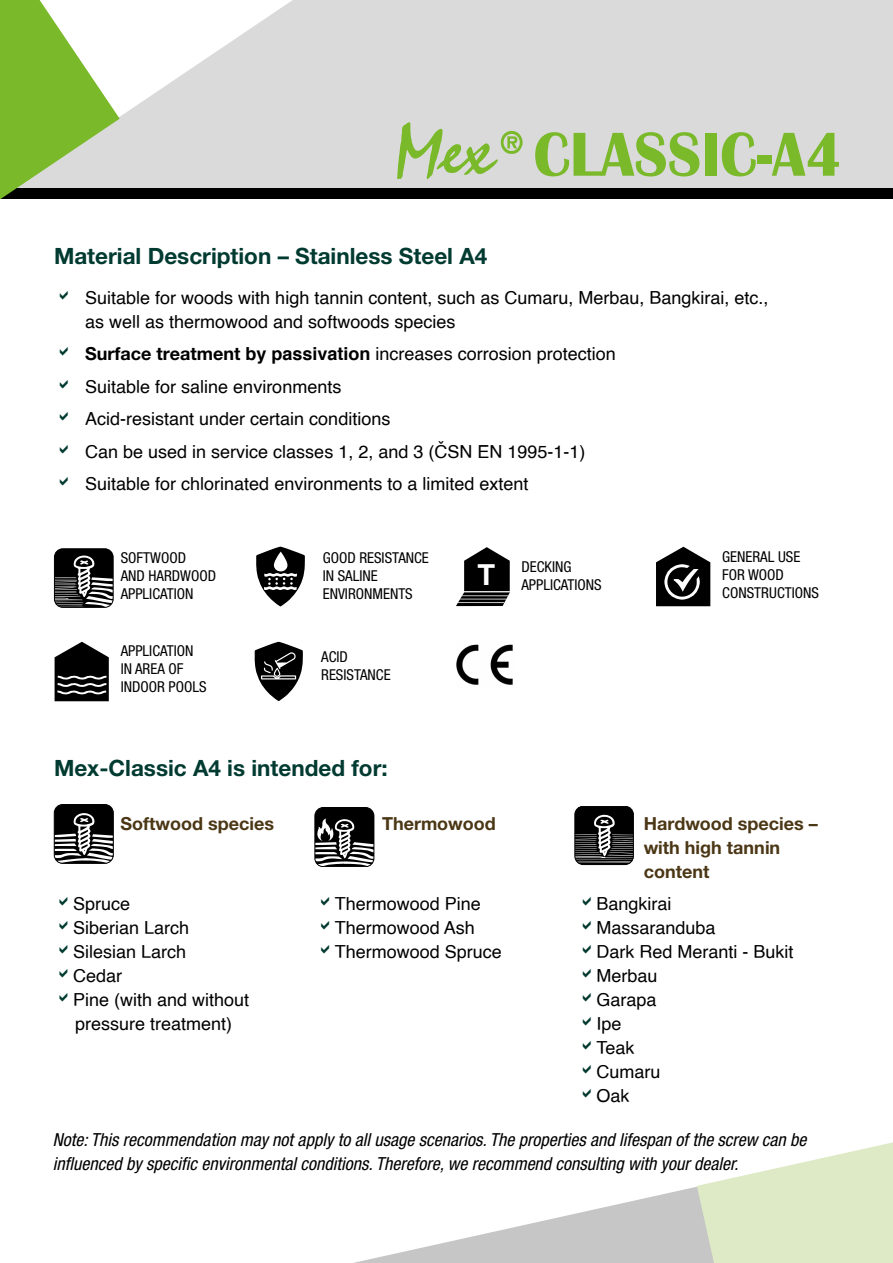
<style>
.page{position:relative;width:893px;height:1263px;background:#fff}
.page>*{position:absolute;margin:0;border:0;box-sizing:border-box;transform-origin:0 0}
.t1{font:700 64.2px "Britannic";color:#7ab929;scale:.95 1}
.t2{font:700 22.5px "Helvetica Neue LT Pro";color:#003a30}
.t3{font:18px/24px "Helvetica";color:#000}
.t4{font:italic condensed 18px/24px "Helvetica Neue LT Pro";color:#000}
.t5{font:700 18px/24px "Helvetica Neue LT Pro";color:#4b3715}
.t6{font:condensed 15px/18px "Helvetica Neue LT Pro";color:#000}
.s1{font-family:"Helvetica Neue LT Pro";font-weight:700}
.s2{font-weight:700}
.s3{font-family:"Helvetica";font-weight:700;font-stretch:normal;font-size:28.95px;color:#fff}
</style>
<div class="page">
<div style="left:0;top:0;width:893px;height:198px;background:#dadada"></div>
<div style="left:0;top:188px;width:893px;height:10px;background:#000"></div>
<svg style="left:120px;top:0;width:172px;height:116px;fill:#fff"></svg>
<svg style="left:0;top:0;width:120px;height:199px"></svg>
<svg style="left:354px;top:1142px;width:539px;height:121px"></svg>
<svg style="left:397px;top:122px;width:126px;height:57px"></svg>
<svg style="left:256px;top:547px;width:49px;height:59px"></svg>
<svg style="left:255px;top:642px;width:48px;height:59px"></svg>
<svg style="left:456px;top:547px;width:54px;height:59px"></svg>
<hr style="left:464px;top:591px;width:46px;height:1px;background:#fff">
<div style="left:54px;top:549px;width:59px;height:58px;background:#000;border-radius:8px"></div>
<svg style="left:54px;top:554px;width:59px;height:53px"></svg>
<div style="left:54px;top:549px;width:59px;height:58px;border:1px solid #000;border-radius:8px"></div>
<img style="left:456px;top:644px;width:57px;height:41px">
<svg style="left:55px;top:642px;width:54px;height:59px"></svg>
<svg style="left:656px;top:547px;width:54px;height:59px"></svg>
<div style="left:54px;top:804px;width:59px;height:59px;background:#000;border-radius:8px"></div>
<svg style="left:54px;top:812px;width:60px;height:51px"></svg>
<div style="left:54px;top:804px;width:59px;height:59px;border:1px solid #000;border-radius:8px"></div>
<svg style="left:575px;top:806px;width:58px;height:58px;background:#383838"></svg>
<div style="left:575px;top:806px;width:58px;height:59px;border:1px solid #000;border-radius:8px"></div>
<div style="left:315px;top:808px;width:59px;height:59px;background:#000;border-radius:8px"></div>
<svg style="left:315px;top:818px;width:59px;height:49px"></svg>
<div style="left:315px;top:807px;width:59px;height:60px;border:1px solid #000;border-radius:8px"></div>
<p class="t2" style="left:54px;top:242px;width:435px">Material Description – Stainless Steel A4</p>
<h1 class="t1" style="left:533px;top:118px;width:327px">CLASSIC-A4</h1>
<p class="t3" style="left:85px;top:286px;width:685px">Suitable for woods with high tannin content, such as Cumaru, Merbau, Bangkirai, etc., as well as thermowood and softwoods species</p>
<p class="t3" style="left:85px;top:338px;width:532px;line-height:32.5px"><span class="s1">Surface treatment</span> <span class="s2">by passivation</span> increases corrosion protection Suitable for saline environments<br>Acid-resistant under certain conditions<br>Can be used in service classes 1, 2, and 3 (ČSN EN 1995-1-1)<br>Suitable for chlorinated environments to a limited extent</p>
<p class="t6" style="left:121px;top:549px;width:97px">SOFTWOOD<br>AND HARDWOOD<br>APPLICATION</p>
<p class="t6" style="left:121px;top:641px;width:87px">APPLICATION<br>IN AREA OF<br>INDOOR POOLS</p>
<p class="t6" style="left:323px;top:548px;width:108px">GOOD RESISTANCE<br>IN SALINE<br>ENVIRONMENTS</p>
<p class="t6" style="left:321px;top:648px;width:71px">ACID<br>RESISTANCE</p>
<p class="t2" style="left:54px;top:754px;width:335px">Mex-Classic A4 is intended for:</p>
<p class="t6" style="left:521px;top:558px;width:82px;text-indent:-44px"><span class="s3">T</span> DECKING<br>APPLICATIONS</p>
<p class="t6" style="left:722px;top:547px;width:98px">GENERAL USE<br>FOR WOOD<br>CONSTRUCTIONS</p>
<p class="t5" style="left:120px;top:811px;width:155px">Softwood species</p>
<p class="t3" style="left:73px;top:892px;width:178px">Spruce<br>Siberian Larch<br>Silesian Larch<br>Cedar<br>Pine (with and without pressure treatment)</p>
<p class="t5" style="left:382px;top:811px;width:115px">Thermowood</p>
<p class="t3" style="left:335px;top:892px;width:169px">Thermowood Pine<br>Thermowood Ash<br>Thermowood Spruce</p>
<p class="t5" style="left:644px;top:811px;width:176px">Hardwood species – with high tannin content</p>
<p class="t3" style="left:596px;top:892px;width:199px">Bangkirai<br>Massaranduba<br>Dark Red Meranti - Bukit<br>Merbau<br>Garapa<br>Ipe<br>Teak<br>Cumaru<br>Oak</p>
<p class="t4" style="left:53px;top:1128px;width:755px">Note: This recommendation may not apply to all usage scenarios. The properties and lifespan of the screw can be influenced by specific environmental conditions. Therefore, we recommend consulting with your dealer.</p>
</div>
